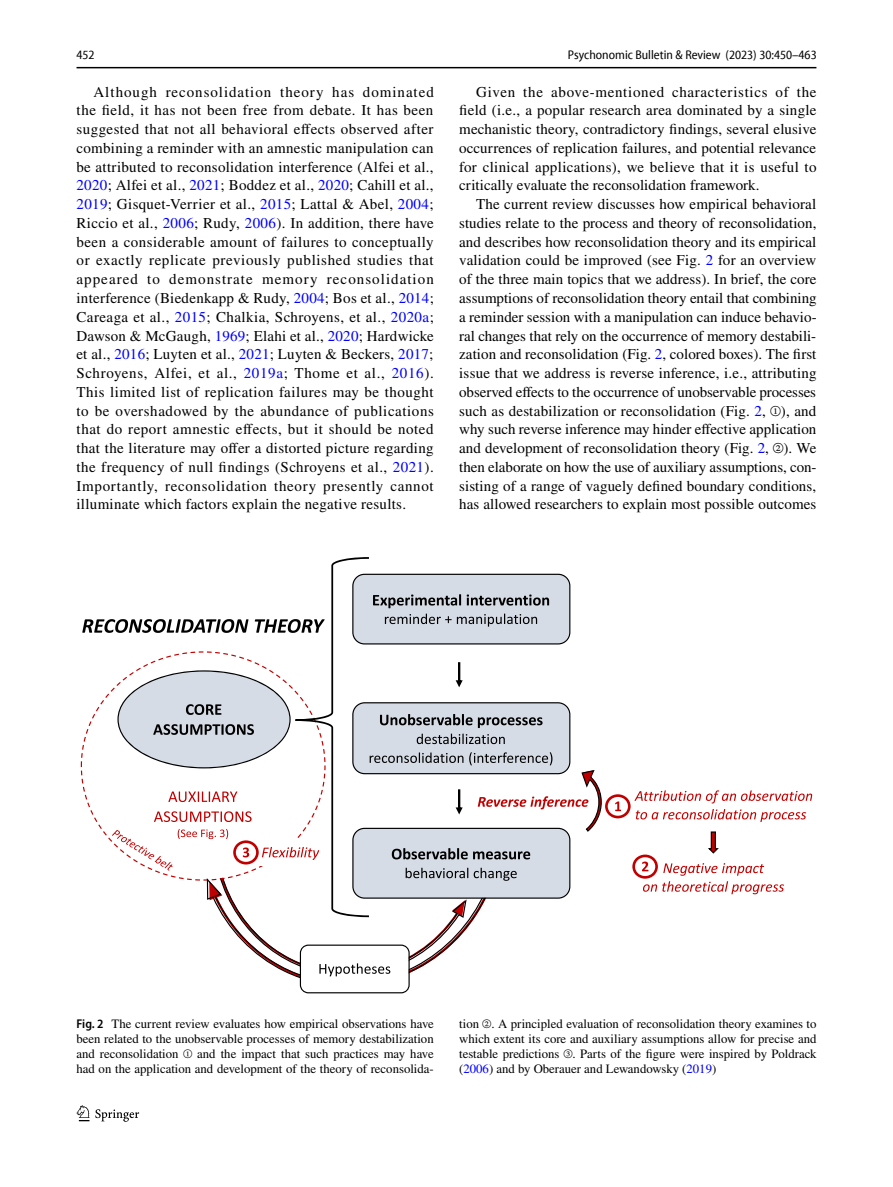
<style>
.page{position:relative;width:893px;height:1187px;background:#fff}
.page>*{position:absolute;margin:0;border:0;box-sizing:border-box;transform-origin:0 0}
.t1{font:15px/18.8px "STIX";letter-spacing:.005em;color:#000;text-align:justify}
.t2{font:12.75px/15px "STIX";color:#000;text-align:justify}
.t3{font:semi-condensed 12.75px "Myriad Pro Unic";color:#000}
.s1{color:#00f}
.s2{font-family:"Myriad Pro";font-weight:600;font-stretch:semi-condensed}
</style>
<div class="page">
<hr style="left:77px;top:67px;width:739px;height:1px;background:#000">
<svg style="left:82px;top:557px;width:730px;height:436px"></svg>
<svg style="left:77px;top:1105px;width:12px;height:16px"></svg>
<svg style="left:95px;top:1109px;width:44px;height:12px"></svg>
<p class="t3" style="left:77px;top:50px;width:20px">452</p>
<p class="t3" style="left:568px;top:50px;width:250px">Psychonomic Bulletin &amp; Review (2023) 30:450–463</p>
<p class="t1" style="left:77px;top:83px;width:359px;text-indent:17px">Although reconsolidation theory has dominated the field, it has not been free from debate. It has been suggested that not all behavioral effects observed after combining a reminder with an amnestic manipulation can be attributed to reconsolidation interference (Alfei et al., <span class="s1">2020</span>; Alfei et al., <span class="s1">2021</span>; Boddez et al., <span class="s1">2020</span>; Cahill et al., <span class="s1">2019</span>; Gisquet-Verrier et al., <span class="s1">2015</span>; Lattal &amp; Abel, <span class="s1">2004</span>; Riccio et al., <span class="s1">2006</span>; Rudy, <span class="s1">2006</span>). In addition, there have been a considerable amount of failures to conceptually or exactly replicate previously published studies that appeared to demonstrate memory reconsolidation interference (Biedenkapp &amp; Rudy, <span class="s1">2004</span>; Bos et al., <span class="s1">2014</span>; Careaga et al., <span class="s1">2015</span>; Chalkia, Schroyens, et al., <span class="s1">2020a</span>; Dawson &amp; McGaugh, <span class="s1">1969</span>; Elahi et al., <span class="s1">2020</span>; Hardwicke et al., <span class="s1">2016</span>; Luyten et al., <span class="s1">2021</span>; Luyten &amp; Beckers, <span class="s1">2017</span>; Schroyens, Alfei, et al., <span class="s1">2019a</span>; Thome et al., <span class="s1">2016</span>).<br>This limited list of replication failures may be thought to be overshadowed by the abundance of publications that do report amnestic effects, but it should be noted that the literature may offer a distorted picture regarding the frequency of null findings (Schroyens et al., <span class="s1">2021</span>).<br>Importantly, reconsolidation theory presently cannot illuminate which factors explain the negative results.</p>
<p class="t1" style="left:459px;top:83px;width:359px;text-indent:17px">Given the above-mentioned characteristics of the field (i.e., a popular research area dominated by a single mechanistic theory, contradictory findings, several elusive occurrences of replication failures, and potential relevance for clinical applications), we believe that it is useful to critically evaluate the reconsolidation framework.</p>
<p class="t1" style="left:459px;top:196px;width:359px;text-indent:17px">The current review discusses how empirical behavioral studies relate to the process and theory of reconsolidation, and describes how reconsolidation theory and its empirical validation could be improved (see Fig. <span class="s1">2</span> for an overview of the three main topics that we address). In brief, the core assumptions of reconsolidation theory entail that combining a reminder session with a manipulation can induce behavio&shy;ral changes that rely on the occurrence of memory destabili&shy;zation and reconsolidation (Fig. <span class="s1">2</span>, colored boxes). The first issue that we address is reverse inference, i.e., attributing observed effects to the occurrence of unobservable processes such as destabilization or reconsolidation (Fig. <span class="s1">2</span>, ①), and why such reverse inference may hinder effective application and development of reconsolidation theory (Fig. <span class="s1">2</span>, ②). We then elaborate on how the use of auxiliary assumptions, con&shy;sisting of a range of vaguely defined boundary conditions, has allowed researchers to explain most possible outcomes</p>
<p class="t2" style="left:77px;top:1017px;width:359px"><span class="s2">Fig. 2</span> The current review evaluates how empirical observations have been related to the unobservable processes of memory destabilization and reconsolidation ① and the impact that such practices may have had on the application and development of the theory of reconsolida-</p>
<p class="t2" style="left:459px;top:1017px;width:359px">tion ②. A principled evaluation of reconsolidation theory examines to which extent its core and auxiliary assumptions allow for precise and testable predictions ③. Parts of the figure were inspired by Poldrack (<span class="s1">2006</span>) and by Oberauer and Lewandowsky (<span class="s1">2019</span>)</p>
</div>
